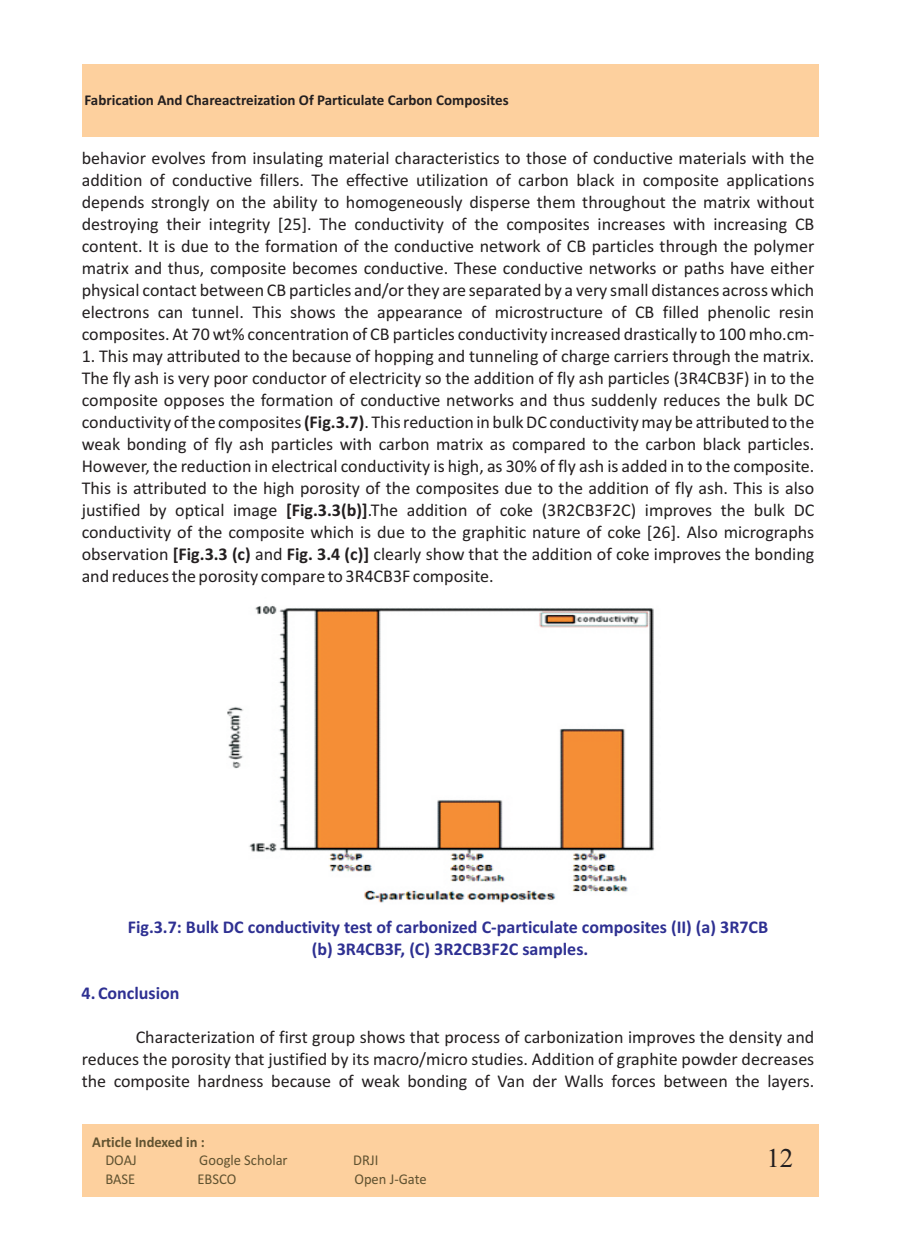
<style>
.page{position:relative;width:898px;height:1242px;background:#fff}
.page>*{position:absolute;margin:0;border:0;box-sizing:border-box;transform-origin:0 0}
.t1{font:27px "Times New Roman";color:#231f20}
.t2{font:18px/21.9px "Calibri";color:#231f20;text-align:justify}
.t3{font:700 18px/21.9px "Calibri";color:#2e3092;text-align:center}
.t4{font:700 15px "Calibri";color:#231f20}
.t5{font:15px "Calibri";color:#605230}
.t6{font:700 15px "Calibri";color:#605230}
.s1{font-weight:700}
</style>
<div class="page">
<div style="left:82px;top:1124px;width:736px;height:72px;background:#fdd09e"></div>
<div style="left:82px;top:64px;width:736px;height:72px;background:#fdd09e"></div>
<img style="left:227px;top:606px;width:428px;height:297px">
<p class="t4" style="left:84px;top:93px;width:425px">Fabrication And Chareactreization Of Particulate Carbon Composites</p>
<p class="t2" style="left:82px;top:149px;width:734px">behavior evolves from insulating material characteristics to those of conductive materials with the addition of conductive fillers. The effective utilization of carbon black in composite applications depends strongly on the ability to homogeneously disperse them throughout the matrix without destroying their integrity [25]. The conductivity of the composites increases with increasing CB content. It is due to the formation of the conductive network of CB particles through the polymer matrix and thus, composite becomes conductive. These conductive networks or paths have either physical contact between CB particles and/or they are separated by a very small distances across which electrons can tunnel. This shows the appearance of microstructure of CB filled phenolic resin composites. At 70 wt% concentration of CB particles conductivity increased drastically to 100 mho.cm-</p>
<p class="t2" style="left:82px;top:346px;width:734px">1. This may attributed to the because of hopping and tunneling of charge carriers through the matrix.<br>The fly ash is very poor conductor of electricity so the addition of fly ash particles (3R4CB3F) in to the composite opposes the formation of conductive networks and thus suddenly reduces the bulk DC conductivity of the composites <span class="s1">(Fig.3.7)</span>. This reduction in bulk DC conductivity may be attributed to the weak bonding of fly ash particles with carbon matrix as compared to the carbon black particles.<br>However, the reduction in electrical conductivity is high, as 30% of fly ash is added in to the composite.<br>This is attributed to the high porosity of the composites due to the addition of fly ash. This is also justified by optical image <span class="s1">[Fig.3.3(b)]</span>.The addition of coke (3R2CB3F2C) improves the bulk DC conductivity of the composite which is due to the graphitic nature of coke [26]. Also micrographs observation <span class="s1">[Fig.3.3 (c)</span> and <span class="s1">Fig. 3.4 (c)]</span> clearly show that the addition of coke improves the bonding and reduces the porosity compare to 3R4CB3F composite.</p>
<p class="t3" style="left:128px;top:918px;width:641px">Fig.3.7: Bulk DC conductivity test of carbonized C-particulate composites (II) (a) 3R7CB (b) 3R4CB3F, (C) 3R2CB3F2C samples.</p>
<p class="t3" style="left:82px;top:983px;width:99px">4. Conclusion</p>
<p class="t2" style="left:82px;top:1027px;width:734px;text-indent:54px">Characterization of first group shows that process of carbonization improves the density and reduces the porosity that justified by its macro/micro studies. Addition of graphite powder decreases the composite hardness because of weak bonding of Van der Walls forces between the layers.</p>
<p class="t6" style="left:92px;top:1135px;width:114px">Article Indexed in :</p>
<p class="t5" style="left:105px;top:1154px;width:33px">DOAJ</p>
<p class="t5" style="left:199px;top:1154px;width:90px">Google Scholar</p>
<p class="t5" style="left:353px;top:1154px;width:27px">DRJI</p>
<p class="t5" style="left:105px;top:1172px;width:31px">BASE</p>
<p class="t5" style="left:197px;top:1172px;width:40px">EBSCO</p>
<p class="t5" style="left:354px;top:1172px;width:74px">Open J-Gate</p>
<h1 class="t1" style="left:766px;top:1148px;width:28px">12</h1>
</div>
